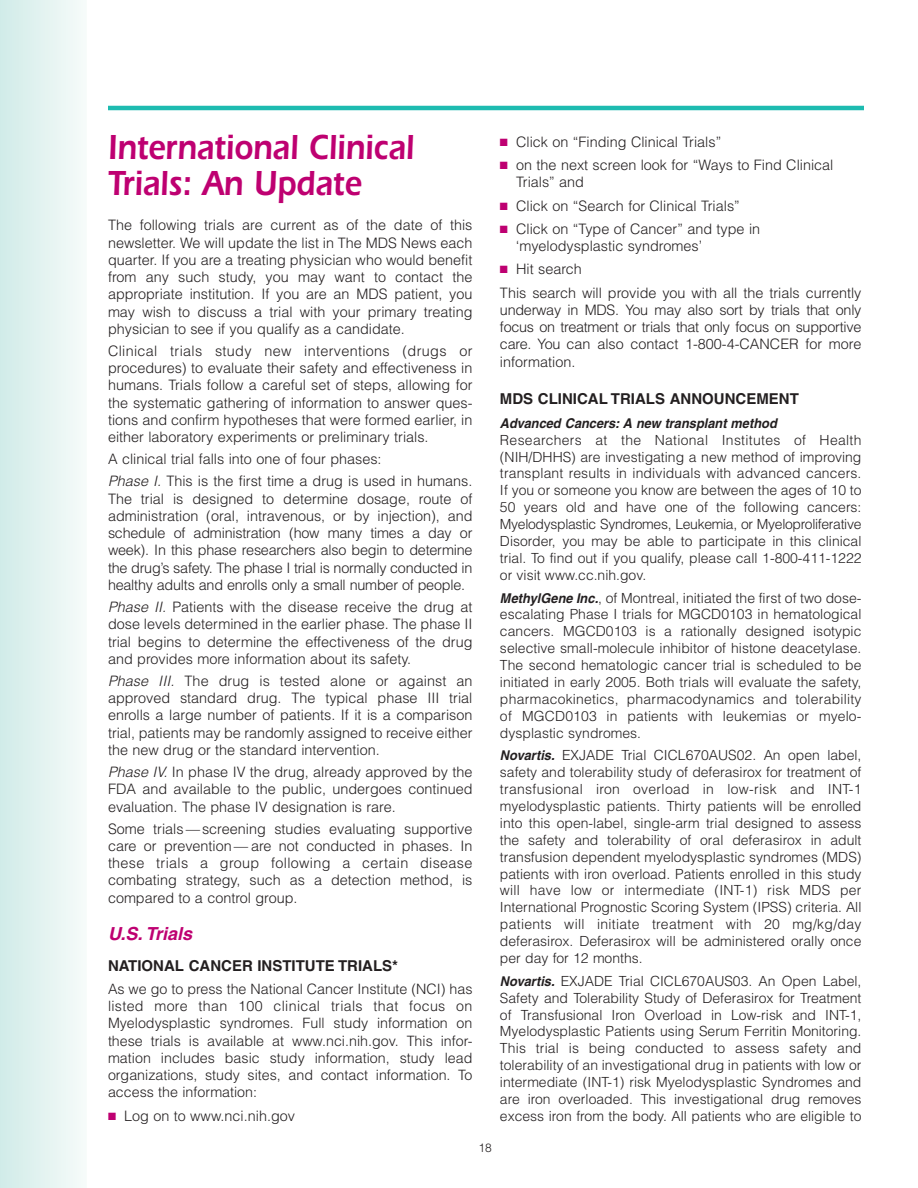
<style>
.page{position:relative;width:918px;height:1188px;background:#fff}
.page>*{position:absolute;margin:0;border:0;box-sizing:border-box;transform-origin:0 0}
.t1{font:600 36px/36px "Itc Eras";color:#be0071;scale:.85 1}
.t2{font:italic 700 18px "Helvetica";color:#be0071}
.t3{font:700 15px "Helvetica";color:#231f20}
.t4{font:300 14.4px/17.2px "Helvetica";color:#231f20;text-align:justify}
.t5{font:300 14.25px/17.2px "Helvetica";color:#231f20;text-align:justify}
.t6{font:300 13.95px/17px "Helvetica";color:#231f20;text-align:justify}
.t7{font:italic 700 13.5px "Helvetica";color:#231f20;scale:.95 1}
.t8{font:300 12px "Helvetica";color:#231f20}
.s1{font-style:italic}
.s2{color:#be0071}
.s3{font-weight:700;font-style:italic;font-size:13.5px}
</style>
<div class="page">
<div style="left:0;top:0;width:87px;height:1188px;background:linear-gradient(to right,#d0ebe8,#f7fbfa)"></div>
<hr style="left:108px;top:106px;width:756px;height:4px;background:#1dbbb0">
<h1 class="t1" style="left:108px;top:133px;width:362px">International Clinical<br>Trials: An Update</h1>
<p class="t4" style="left:108px;top:218px;width:366px">The following trials are current as of the date of this newsletter. We will update the list in The MDS News each quarter. If you are a treating physician who would benefit from any such study, you may want to contact the appropriate institution. If you are an MDS patient, you may wish to discuss a trial with your primary treating physician to see if you qualify as a candidate.</p>
<p class="t4" style="left:108px;top:344px;width:366px">Clinical trials study new interventions (drugs or procedures) to evaluate their safety and effectiveness in humans. Trials follow a careful set of steps, allowing for the systematic gathering of information to answer ques&shy;tions and confirm hypotheses that were formed earlier, in either laboratory experiments or preliminary trials.</p>
<p class="t4" style="left:108px;top:450px;width:366px;line-height:22.2px">A clinical trial falls into one of four phases:<br><span class="s1">Phase I.</span> This is the first time a drug is used in humans.</p>
<p class="t4" style="left:108px;top:491px;width:366px">The trial is designed to determine dosage, route of administration (oral, intravenous, or by injection), and schedule of administration (how many times a day or week). In this phase researchers also begin to determine the drug’s safety. The phase I trial is normally conducted in healthy adults and enrolls only a small number of people.</p>
<p class="t4" style="left:108px;top:600px;width:366px"><span class="s1">Phase II.</span> Patients with the disease receive the drug at dose levels determined in the earlier phase. The phase II trial begins to determine the effectiveness of the drug and provides more information about its safety.</p>
<p class="t4" style="left:108px;top:674px;width:366px"><span class="s1">Phase III.</span> The drug is tested alone or against an approved standard drug. The typical phase III trial enrolls a large number of patients. If it is a comparison trial, patients may be randomly assigned to receive either the new drug or the standard intervention.</p>
<p class="t4" style="left:108px;top:765px;width:366px"><span class="s1">Phase IV.</span> In phase IV the drug, already approved by the FDA and available to the public, undergoes continued evaluation. The phase IV designation is rare.</p>
<p class="t4" style="left:108px;top:821px;width:366px">Some trials — screening studies evaluating supportive care or prevention — are not conducted in phases. In these trials a group following a certain disease combating strategy, such as a detection method, is compared to a control group.</p>
<p class="t2" style="left:108px;top:927px;width:86px">U.S. Trials</p>
<p class="t3" style="left:108px;top:960px;width:292px">NATIONAL CANCER INSTITUTE TRIALS*</p>
<p class="t5" style="left:108px;top:982px;width:366px">As we go to press the National Cancer Institute (NCI) has listed more than 100 clinical trials that focus on Myelodysplastic syndromes. Full study information on these trials is available at www.nci.nih.gov. This infor&shy;mation includes basic study information, study lead organizations, study sites, and contact information. To access the information:</p>
<p class="t4" style="left:108px;top:1108px;width:189px"><span class="s2">■</span> Log on to www.nci.nih.gov</p>
<p class="t8" style="left:478px;top:1143px;width:15px">18</p>
<p class="t4" style="left:500px;top:135px;width:223px"><span class="s2">■</span> Click on “Finding Clinical Trials”</p>
<p class="t4" style="left:516px;top:158px;width:319px;text-indent:-16px"><span class="s2">■</span> on the next screen look for “Ways to Find Clinical<br>Trials” and</p>
<p class="t4" style="left:500px;top:198px;width:241px"><span class="s2">■</span> Click on “Search for Clinical Trials”</p>
<p class="t4" style="left:516px;top:222px;width:246px;text-indent:-16px"><span class="s2">■</span> Click on “Type of Cancer” and type in ‘myelodysplastic syndromes’</p>
<p class="t4" style="left:500px;top:259px;width:363px;line-height:23.2px"><span class="s2">■</span> Hit search<br>This search will provide you with all the trials currently</p>
<p class="t4" style="left:500px;top:303px;width:363px">underway in MDS. You may also sort by trials that only focus on treatment or trials that only focus on supportive care. You can also contact 1-800-4-CANCER for more information.</p>
<p class="t3" style="left:500px;top:393px;width:300px">MDS CLINICAL TRIALS ANNOUNCEMENT</p>
<p class="t7" style="left:500px;top:418px;width:293px">Advanced Cancers: A new transplant method</p>
<p class="t6" style="left:500px;top:433px;width:363px">Researchers at the National Institutes of Health (NIH/DHHS) are investigating a new method of improving transplant results in individuals with advanced cancers.<br>If you or someone you know are between the ages of 10 to 50 years old and have one of the following cancers:<br>Myelodysplastic Syndromes, Leukemia, or Myeloproliferative Disorder, you may be able to participate in this clinical trial. To find out if you qualify, please call 1-800-411-1222 or visit www.cc.nih.gov.</p>
<p class="t6" style="left:500px;top:590px;width:363px"><span class="s3">MethylGene Inc.</span>, of Montreal, initiated the first of two dose&shy;escalating Phase I trials for MGCD0103 in hematological cancers. MGCD0103 is a rationally designed isotypic selective small-molecule inhibitor of histone deacetylase.<br>The second hematologic cancer trial is scheduled to be initiated in early 2005. Both trials will evaluate the safety, pharmacokinetics, pharmacodynamics and tolerability of MGCD0103 in patients with leukemias or myelo&shy;dysplastic syndromes.</p>
<p class="t6" style="left:500px;top:748px;width:363px"><span class="s3">Novartis.</span> EXJADE Trial CICL670AUS02. An open label, safety and tolerability study of deferasirox for treatment of transfusional iron overload in low-risk and INT-1 myelodysplastic patients. Thirty patients will be enrolled into this open-label, single-arm trial designed to assess the safety and tolerability of oral deferasirox in adult transfusion dependent myelodysplastic syndromes (MDS) patients with iron overload. Patients enrolled in this study will have low or intermediate (INT-1) risk MDS per International Prognostic Scoring System (IPSS) criteria. All patients will initiate treatment with 20 mg/kg/day deferasirox. Deferasirox will be administered orally once per day for 12 months.</p>
<p class="t6" style="left:500px;top:974px;width:363px"><span class="s3">Novartis.</span> EXJADE Trial CICL670AUS03. An Open Label, Safety and Tolerability Study of Deferasirox for Treatment of Transfusional Iron Overload in Low-risk and INT-1, Myelodysplastic Patients using Serum Ferritin Monitoring.<br>This trial is being conducted to assess safety and tolerability of an investigational drug in patients with low or intermediate (INT-1) risk Myelodysplastic Syndromes and are iron overloaded. This investigational drug removes excess iron from the body. All patients who are eligible to</p>
</div>
